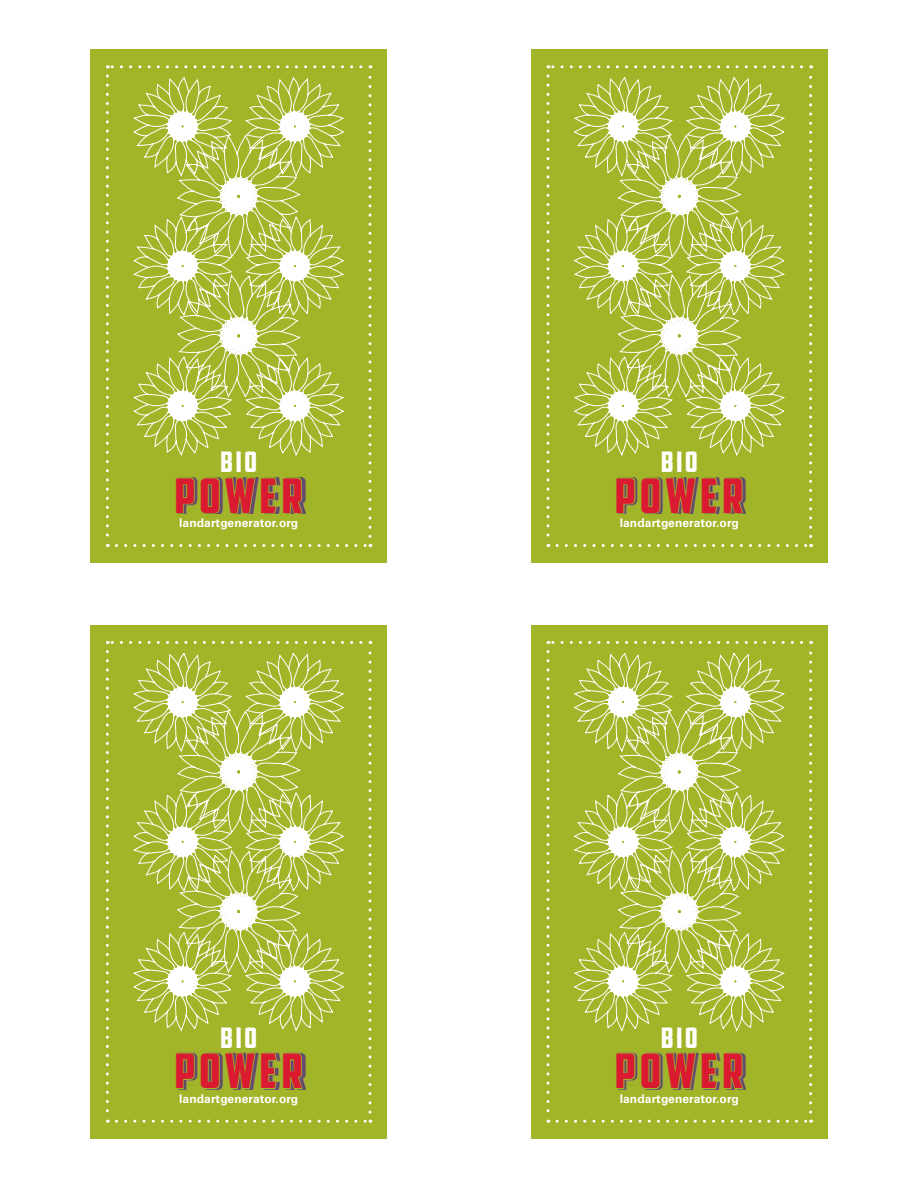
<style>
.page{position:relative;width:918px;height:1188px;background:#fff}
.page>*{position:absolute;margin:0;border:0;box-sizing:border-box;transform-origin:0 0}
.t1{font:48px "American Captain";letter-spacing:.095em;color:#da1a31}
.t2{font:28.5px "American Captain";letter-spacing:.1em;color:#fff}
.t3{font:700 12px "Univers LT Std";letter-spacing:.01em;color:#fff}
</style>
<div class="page">
<div style="left:90px;top:50px;width:297px;height:513px;background:#a2b427"></div>
<svg style="left:106px;top:76px;width:3px;height:471px"></svg>
<svg style="left:116px;top:544px;width:255px;height:3px"></svg>
<svg style="left:369px;top:65px;width:3px;height:471px"></svg>
<svg style="left:107px;top:65px;width:254px;height:3px"></svg>
<svg style="left:134px;top:77px;width:210px;height:378px"></svg>
<svg style="left:177px;top:477px;width:127px;height:37px"></svg>
<div style="left:531px;top:50px;width:297px;height:513px;background:#a2b427"></div>
<svg style="left:546px;top:76px;width:3px;height:471px"></svg>
<svg style="left:557px;top:544px;width:255px;height:3px"></svg>
<svg style="left:809px;top:65px;width:3px;height:471px"></svg>
<svg style="left:548px;top:65px;width:254px;height:3px"></svg>
<svg style="left:574px;top:77px;width:210px;height:378px"></svg>
<svg style="left:618px;top:477px;width:126px;height:37px"></svg>
<div style="left:90px;top:625px;width:297px;height:513px;background:#a2b427"></div>
<svg style="left:106px;top:652px;width:3px;height:471px"></svg>
<svg style="left:116px;top:1120px;width:255px;height:3px"></svg>
<svg style="left:369px;top:641px;width:3px;height:471px"></svg>
<svg style="left:107px;top:641px;width:254px;height:3px"></svg>
<svg style="left:134px;top:653px;width:210px;height:378px"></svg>
<svg style="left:177px;top:1052px;width:127px;height:38px"></svg>
<div style="left:531px;top:625px;width:297px;height:513px;background:#a2b427"></div>
<svg style="left:546px;top:652px;width:3px;height:471px"></svg>
<svg style="left:557px;top:1120px;width:255px;height:3px"></svg>
<svg style="left:809px;top:641px;width:3px;height:471px"></svg>
<svg style="left:548px;top:641px;width:254px;height:3px"></svg>
<svg style="left:574px;top:653px;width:210px;height:378px"></svg>
<svg style="left:618px;top:1052px;width:126px;height:38px"></svg>
<h2 class="t2" style="left:220px;top:450px;width:38px">BIO</h2>
<h2 class="t2" style="left:661px;top:450px;width:38px">BIO</h2>
<h1 class="t1" style="left:175px;top:477px;width:130px">POWER</h1>
<h1 class="t1" style="left:615px;top:477px;width:130px">POWER</h1>
<p class="t3" style="left:179px;top:518px;width:121px">landartgenerator.org</p>
<p class="t3" style="left:620px;top:518px;width:121px">landartgenerator.org</p>
<h2 class="t2" style="left:220px;top:1026px;width:38px">BIO</h2>
<h2 class="t2" style="left:661px;top:1026px;width:38px">BIO</h2>
<h1 class="t1" style="left:175px;top:1052px;width:130px">POWER</h1>
<h1 class="t1" style="left:615px;top:1052px;width:130px">POWER</h1>
<p class="t3" style="left:179px;top:1093px;width:121px">landartgenerator.org</p>
<p class="t3" style="left:620px;top:1093px;width:121px">landartgenerator.org</p>
</div>
